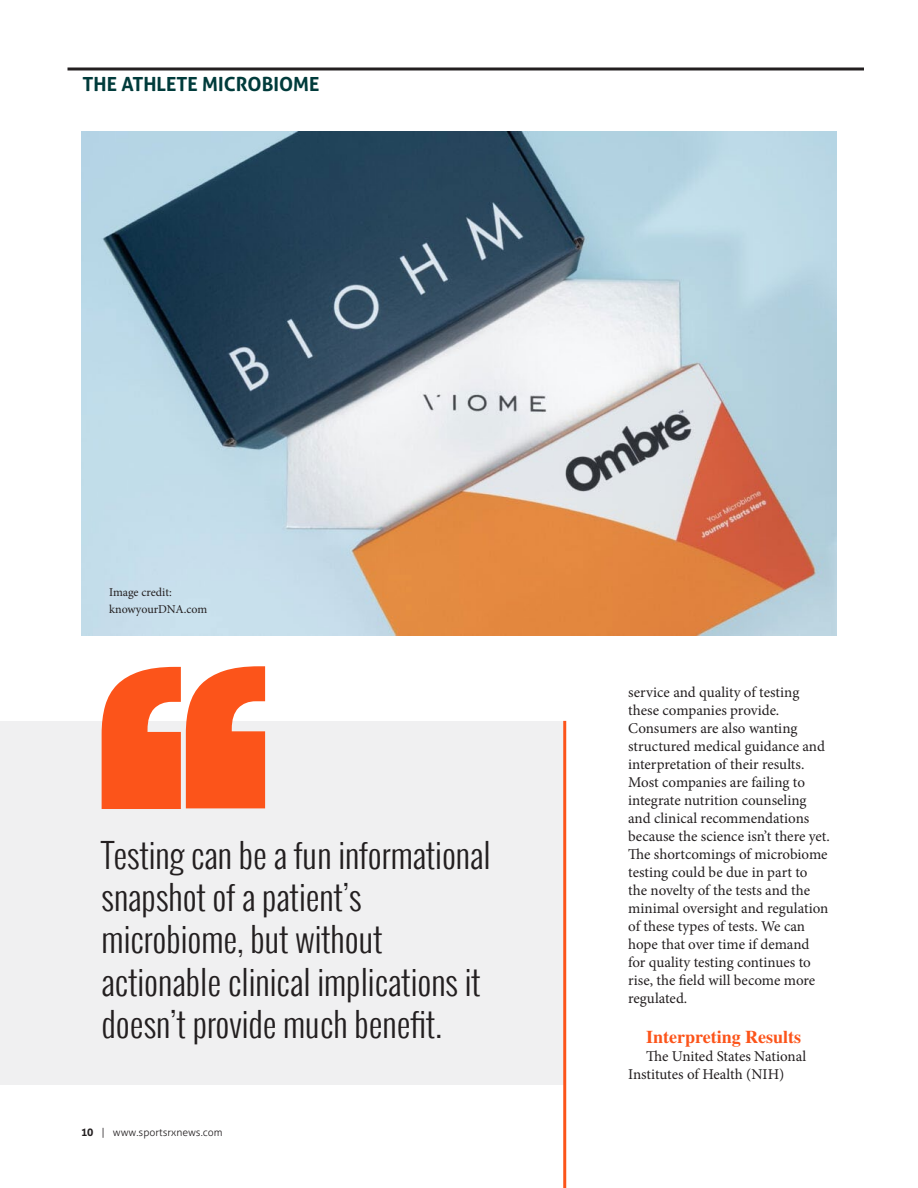
<style>
.page{position:relative;width:918px;height:1188px;background:#fff}
.page>*{position:absolute;margin:0;border:0;box-sizing:border-box;transform-origin:0 0}
.t1{font:300 33.9px/42.3px "Oswald";color:#231f20}
.t2{font:700 19.5px "Aller";color:#003b3b}
.t3{font:700 18px "Times LT Std";color:#fc541a}
.t4{font:15px/18px "Minion Pro";color:#231f20}
.t5{font:12px/16.5px "Minion Pro";letter-spacing:-.005em;color:#231f20}
.t6{font:300 10.5px "Aller";color:#231f20}
.s1{font-weight:700}
</style>
<div class="page">
<img style="left:81px;top:131px;width:755px;height:504px">
<div style="left:0;top:721px;width:565px;height:363px;background:#f0f0f1"></div>
<svg style="left:102px;top:666px;width:163px;height:143px"></svg>
<hr style="left:563px;top:721px;width:3px;height:467px;background:#fc541a">
<hr style="left:68px;top:68px;width:796px;height:2px;background:#231f20">
<h2 class="t2" style="left:82px;top:72px;width:239px">THE ATHLETE MICROBIOME</h2>
<p class="t5" style="left:109px;top:584px;width:100px">Image credit: knowyourDNA.com</p>
<h1 class="t1" style="left:102px;top:833px;width:391px">Testing can be a fun informational snapshot of a patient’s microbiome, but without actionable clinical implications it doesn’t provide much benefit.</h1>
<p class="t6" style="left:81px;top:1125px;width:143px"><span class="s1">10</span> | www.sportsrxnews.com</p>
<p class="t4" style="left:628px;top:683px;width:203px">service and quality of testing these companies provide.<br>Consumers are also wanting structured medical guidance and interpretation of their results.<br>Most companies are failing to integrate nutrition counseling and clinical recommendations because the science isn’t there yet.<br>The shortcomings of microbiome testing could be due in part to the novelty of the tests and the minimal oversight and regulation of these types of tests. We can hope that over time if demand for quality testing continues to rise, the field will become more regulated.</p>
<p class="t3" style="left:646px;top:1026px;width:156px">Interpreting Results</p>
<p class="t4" style="left:628px;top:1047px;width:179px;text-indent:18px">The United States National<br>Institutes of Health (NIH)</p>
</div>
